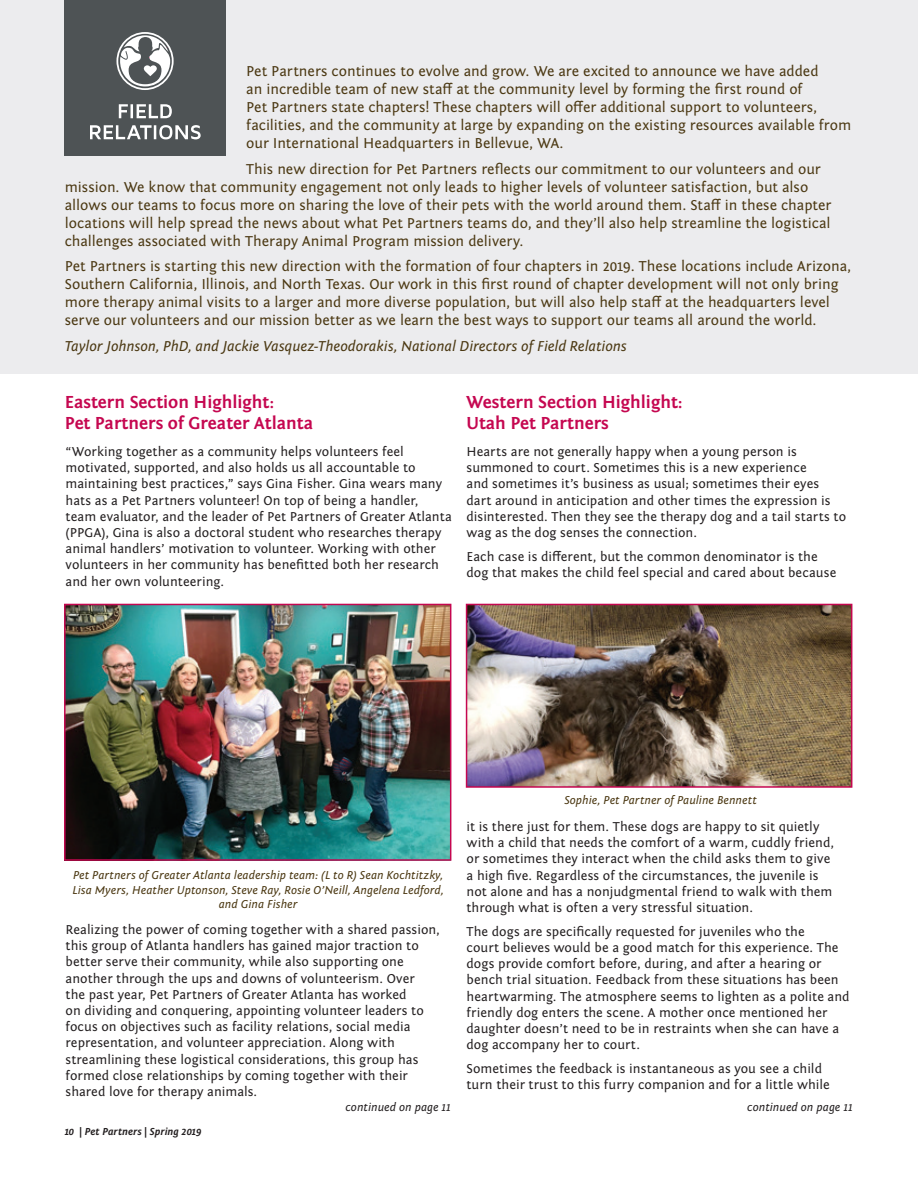
<style>
.page{position:relative;width:918px;height:1188px;background:#fff}
.page>*{position:absolute;margin:0;border:0;box-sizing:border-box;transform-origin:0 0}
.t1{font:700 18px/21.6px "Fontin Sans";color:#c50750}
.t2{font:15px/18px "Fontin Sans";letter-spacing:-.005em;color:#4b3812}
.t3{font:italic 15px "Fontin Sans";letter-spacing:-.005em;color:#4b3812}
.t4{font:13.5px/16.2px "Fontin Sans";color:#231f20}
.t5{font:italic 12px/14.4px "Fontin Sans";letter-spacing:.005em;color:#4b3812;text-align:center}
.t6{font:italic 12px "Fontin Sans";letter-spacing:.005em;color:#231f20}
.t7{font:italic 700 10.5px "Fontin Sans";letter-spacing:.01em;color:#231f20}
</style>
<div class="page">
<div style="left:0;top:0;width:918px;height:374px;background:#ececee"></div>
<img style="left:67px;top:607px;width:381px;height:251px">
<div style="left:64px;top:604px;width:387px;height:257px;border:2px solid #c50750"></div>
<img style="left:469px;top:607px;width:380px;height:178px">
<div style="left:466px;top:604px;width:386px;height:184px;border:2px solid #c50750"></div>
<div style="left:64px;top:0;width:162px;height:155px;background:#4e5355"></div>
<svg style="left:90px;top:125px;width:111px;height:14px"></svg>
<svg style="left:119px;top:104px;width:53px;height:14px"></svg>
<svg style="left:116px;top:32px;width:58px;height:58px"></svg>
<p class="t2" style="left:246px;top:62px;width:607px">Pet Partners continues to evolve and grow. We are excited to announce we have added<br>an incredible team of new staff at the community level by forming the first round of<br>Pet Partners state chapters! These chapters will offer additional support to volunteers, facilities, and the community at large by expanding on the existing resources available from our International Headquarters in Bellevue, WA.</p>
<p class="t2" style="left:65px;top:160px;width:768px;text-indent:182px">This new direction for Pet Partners reflects our commitment to our volunteers and our mission. We know that community engagement not only leads to higher levels of volunteer satisfaction, but also allows our teams to focus more on sharing the love of their pets with the world around them. Staff in these chapter locations will help spread the news about what Pet Partners teams do, and they’ll also help streamline the logistical challenges associated with Therapy Animal Program mission delivery.</p>
<p class="t2" style="left:65px;top:258px;width:788px">Pet Partners is starting this new direction with the formation of four chapters in 2019. These locations include Arizona, Southern California, Illinois, and North Texas. Our work in this first round of chapter development will not only bring more therapy animal visits to a larger and more diverse population, but will also help staff at the headquarters level serve our volunteers and our mission better as we learn the best ways to support our teams all around the world.</p>
<p class="t3" style="left:65px;top:338px;width:564px">Taylor Johnson, PhD, and Jackie Vasquez-Theodorakis, National Directors of Field Relations</p>
<h1 class="t1" style="left:65px;top:391px;width:250px">Eastern Section Highlight:<br>Pet Partners of Greater Atlanta</h1>
<h1 class="t1" style="left:466px;top:391px;width:218px">Western Section Highlight:<br>Utah Pet Partners</h1>
<p class="t4" style="left:66px;top:444px;width:388px">“Working together as a community helps volunteers feel motivated, supported, and also holds us all accountable to maintaining best practices,” says Gina Fisher. Gina wears many hats as a Pet Partners volunteer! On top of being a handler, team evaluator, and the leader of Pet Partners of Greater Atlanta (PPGA), Gina is also a doctoral student who researches therapy animal handlers’ motivation to volunteer. Working with other volunteers in her community has benefitted both her research and her own volunteering.</p>
<p class="t4" style="left:467px;top:444px;width:381px">Hearts are not generally happy when a young person is summoned to court. Sometimes this is a new experience<br>and sometimes it’s business as usual; sometimes their eyes dart around in anticipation and other times the expression is disinterested. Then they see the therapy dog and a tail starts to wag as the dog senses the connection.</p>
<p class="t4" style="left:467px;top:548px;width:371px">Each case is different, but the common denominator is the dog that makes the child feel special and cared about because</p>
<p class="t5" style="left:564px;top:793px;width:194px">Sophie, Pet Partner of Pauline Bennett</p>
<p class="t4" style="left:467px;top:819px;width:369px">it is there just for them. These dogs are happy to sit quietly with a child that needs the comfort of a warm, cuddly friend, or sometimes they interact when the child asks them to give a high five. Regardless of the circumstances, the juvenile is not alone and has a nonjudgmental friend to walk with them through what is often a very stressful situation.</p>
<p class="t4" style="left:467px;top:923px;width:385px">The dogs are specifically requested for juveniles who the<br>court believes would be a good match for this experience. The dogs provide comfort before, during, and after a hearing or bench trial situation. Feedback from these situations has been heartwarming. The atmosphere seems to lighten as a polite and friendly dog enters the scene. A mother once mentioned her daughter doesn’t need to be in restraints when she can have a dog accompany her to court.</p>
<p class="t4" style="left:467px;top:1061px;width:365px">Sometimes the feedback is instantaneous as you see a child turn their trust to this furry companion and for a little while</p>
<p class="t5" style="left:72px;top:869px;width:373px">Pet Partners of Greater Atlanta leadership team: (L to R) Sean Kochtitzky,<br>Lisa Myers, Heather Uptonson, Steve Ray, Rosie O’Neill, Angelena Ledford, and Gina Fisher</p>
<p class="t4" style="left:66px;top:922px;width:376px">Realizing the power of coming together with a shared passion, this group of Atlanta handlers has gained major traction to better serve their community, while also supporting one another through the ups and downs of volunteerism. Over<br>the past year, Pet Partners of Greater Atlanta has worked<br>on dividing and conquering, appointing volunteer leaders to focus on objectives such as facility relations, social media representation, and volunteer appreciation. Along with streamlining these logistical considerations, this group has formed close relationships by coming together with their shared love for therapy animals.</p>
<p class="t6" style="left:346px;top:1100px;width:107px">continued on page 11</p>
<p class="t6" style="left:747px;top:1100px;width:107px">continued on page 11</p>
<p class="t7" style="left:65px;top:1126px;width:138px">10 | Pet Partners | Spring 2019</p>
</div>
